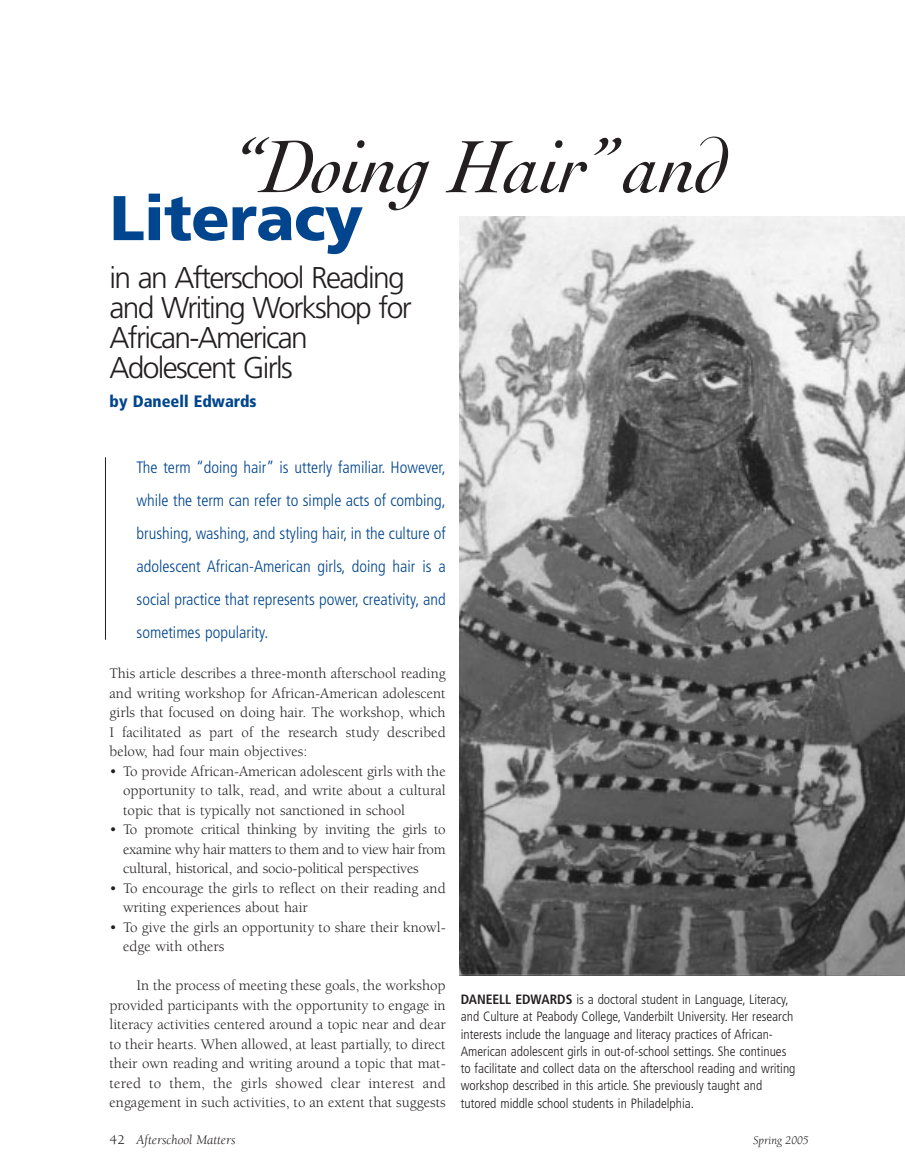
<style>
.page{position:relative;width:905px;height:1175px;background:#fff}
.page>*{position:absolute;margin:0;border:0;box-sizing:border-box;transform-origin:0 0}
.t1{font:italic 78px "Cochin";letter-spacing:-.015em;color:#231f20}
.t2{font:900 63px "Frutiger";letter-spacing:-.01em;color:#00458d}
.t3{font:300 30px/30px "Frutiger";letter-spacing:-.055em;color:#231f20}
.t4{font:300 condensed 16.5px/33px "Frutiger";color:#00458d;text-align:justify}
.t5{font:900 condensed 16.5px "Frutiger";color:#00458d}
.t6{font:15px/19.5px "Berkeley";color:#231f20;text-align:justify}
.t7{font:300 condensed 13.5px/17.2px "Frutiger";color:#231f20}
.t8{font:italic 13.5px "Berkeley";color:#231f20}
.t9{font:italic 12px "Berkeley";color:#231f20}
.s1{font-weight:700}
.s2{font-style:normal}
</style>
<div class="page">
<img style="left:459px;top:216px;width:445px;height:759px">
<hr style="left:105px;top:457px;width:1px;height:183px;background:#231f20">
<h1 class="t1" style="left:233px;top:136px;width:496px">“Doing Hair”and</h1>
<h2 class="t2" style="left:110px;top:193px;width:255px">Literacy</h2>
<h3 class="t3" style="left:110px;top:265px;width:304px">in an Afterschool Reading and Writing Workshop for<br>African-American<br>Adolescent Girls</h3>
<p class="t5" style="left:110px;top:394px;width:149px">by Daneell Edwards</p>
<p class="t4" style="left:136px;top:452px;width:311px">The term “doing hair” is utterly familiar. However, while the term can refer to simple acts of combing, brushing, washing, and styling hair, in the culture of adolescent African-American girls, doing hair is a social practice that represents power, creativity, and sometimes popularity.</p>
<p class="t6" style="left:110px;top:665px;width:338px">This article describes a three-month afterschool reading and writing workshop for African-American adolescent girls that focused on doing hair. The workshop, which I facilitated as part of the research study described below, had four main objectives:</p>
<p class="t6" style="left:123px;top:762px;width:324px;text-indent:-14px">• To provide African-American adolescent girls with the opportunity to talk, read, and write about a cultural topic that is typically not sanctioned in school</p>
<p class="t6" style="left:123px;top:821px;width:324px;text-indent:-14px">• To promote critical thinking by inviting the girls to examine why hair matters to them and to view hair from cultural, historical, and socio-political perspectives</p>
<p class="t6" style="left:123px;top:879px;width:324px;text-indent:-14px">• To encourage the girls to reflect on their reading and writing experiences about hair</p>
<p class="t6" style="left:123px;top:918px;width:324px;text-indent:-14px">• To give the girls an opportunity to share their knowl&shy;edge with others</p>
<p class="t6" style="left:110px;top:977px;width:338px;text-indent:27px">In the process of meeting these goals, the workshop provided participants with the opportunity to engage in literacy activities centered around a topic near and dear to their hearts. When allowed, at least partially, to direct their own reading and writing around a topic that mat&shy;tered to them, the girls showed clear interest and engagement in such activities, to an extent that suggests</p>
<p class="t7" style="left:460px;top:991px;width:336px"><span class="s1">DANEELL EDWARDS</span> is a doctoral student in Language, Literacy, and Culture at Peabody College, Vanderbilt University. Her research interests include the language and literacy practices of African-American adolescent girls in out-of-school settings. She continues to facilitate and collect data on the afterschool reading and writing workshop described in this article. She previously taught and tutored middle school students in Philadelphia.</p>
<p class="t8" style="left:110px;top:1134px;width:128px"><span class="s2">42</span> Afterschool Matters</p>
<p class="t9" style="left:753px;top:1135px;width:57px">Spring 2005</p>
</div>
